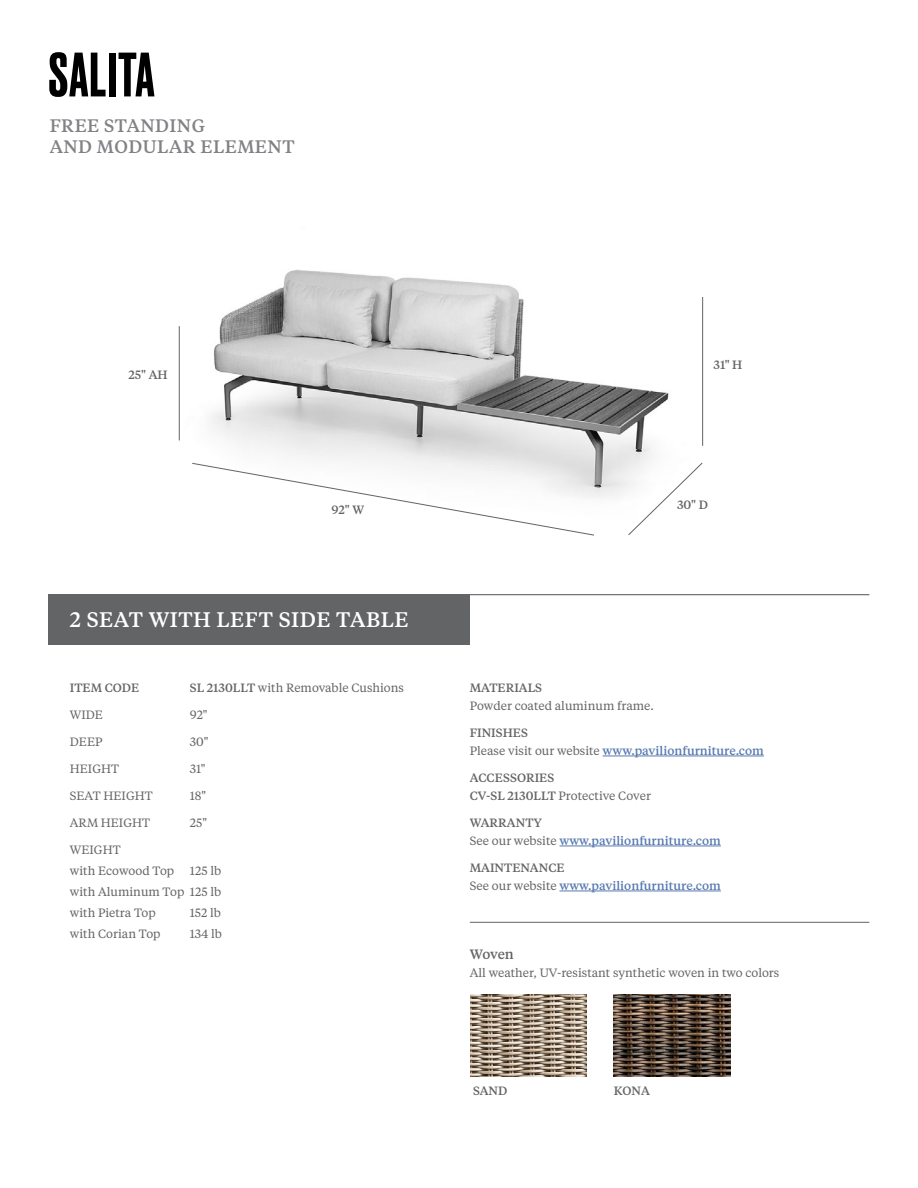
<style>
.page{position:relative;width:918px;height:1188px;background:#fff}
.page>*{position:absolute;margin:0;border:0;box-sizing:border-box;transform-origin:0 0}
.t1{font:500 58.95px "Druk";letter-spacing:.025em;color:#000}
.t2{font:500 21px "Tiempos Text";letter-spacing:.025em;color:#fff}
.t3{font:500 18px/21px "Tiempos Text";letter-spacing:.025em;color:#808285}
.t4{font:500 13.5px "Tiempos Text";letter-spacing:-.015em;color:#636466}
.t5{font:12px/21px "Tiempos Text";color:#636466}
.t6{font:500 12px/18px "Tiempos Text";color:#5879b0}
.t7{font:500 12px/18px "Tiempos Text";color:#636466}
.s1{font-weight:500}
.s2{color:#636466}
.s3{font-weight:400;color:#636466}
.s4{font-weight:400}
</style>
<div class="page">
<img style="left:178px;top:269px;width:526px;height:229px">
<div style="left:49px;top:594px;width:421px;height:51px;background:#636466"></div>
<hr style="left:49px;top:594px;width:820px;height:1px;background:#636466">
<hr style="left:603px;top:756px;width:161px;height:1px;background:#5879b0">
<hr style="left:559px;top:846px;width:162px;height:1px;background:#5879b0">
<hr style="left:559px;top:891px;width:162px;height:1px;background:#5879b0">
<hr style="left:470px;top:922px;width:399px;height:1px;background:#636466">
<img style="left:614px;top:995px;width:116px;height:81px">
<img style="left:471px;top:995px;width:116px;height:81px">
<hr style="left:179px;top:326px;width:1px;height:114px;background:#636466">
<hr style="left:702px;top:297px;width:1px;height:149px;background:#636466">
<svg style="left:627px;top:462px;width:76px;height:73px"></svg>
<svg style="left:191px;top:462px;width:404px;height:74px"></svg>
<h1 class="t1" style="left:49px;top:34px;width:107px">SALITA</h1>
<h3 class="t3" style="left:50px;top:114px;width:246px">FREE STANDING<br>AND MODULAR ELEMENT</h3>
<p class="t7" style="left:128px;top:365px;width:41px">25" AH</p>
<p class="t7" style="left:332px;top:500px;width:34px">92" W</p>
<h2 class="t2" style="left:70px;top:605px;width:340px">2 SEAT WITH LEFT SIDE TABLE</h2>
<p class="t7" style="left:70px;top:678px;width:71px">ITEM CODE</p>
<p class="t5" style="left:190px;top:676px;width:216px"><span class="s1">SL 2130LLT</span> with Removable Cushions</p>
<p class="t5" style="left:70px;top:703px;width:35px">WIDE</p>
<p class="t5" style="left:190px;top:703px;width:19px">92"</p>
<p class="t5" style="left:70px;top:730px;width:34px">DEEP</p>
<p class="t5" style="left:190px;top:730px;width:20px">30"</p>
<p class="t5" style="left:70px;top:757px;width:51px">HEIGHT</p>
<p class="t5" style="left:190px;top:757px;width:17px">31"</p>
<p class="t5" style="left:70px;top:784px;width:84px">SEAT HEIGHT</p>
<p class="t5" style="left:190px;top:784px;width:18px">18"</p>
<p class="t5" style="left:70px;top:811px;width:82px">ARM HEIGHT</p>
<p class="t5" style="left:190px;top:811px;width:19px">25"</p>
<p class="t5" style="left:70px;top:838px;width:106px">WEIGHT<br>with Ecowood Top</p>
<p class="t5" style="left:70px;top:859px;width:153px;text-align:justify;text-indent:120px">125 lb with Aluminum Top 125 lb with Pietra Top</p>
<p class="t5" style="left:190px;top:901px;width:32px">152 lb</p>
<p class="t5" style="left:70px;top:922px;width:92px">with Corian Top</p>
<p class="t5" style="left:190px;top:922px;width:34px">134 lb</p>
<p class="t7" style="left:714px;top:355px;width:30px">31" H</p>
<p class="t7" style="left:677px;top:495px;width:32px">30" D</p>
<p class="t7" style="left:470px;top:678px;width:74px">MATERIALS</p>
<p class="t5" style="left:470px;top:694px;width:186px">Powder coated aluminum frame.</p>
<p class="t6" style="left:470px;top:723px;width:296px"><span class="s2">FINISHES<br></span><span class="s3">Please visit our website</span> www.pavilionfurniture.com</p>
<p class="t7" style="left:470px;top:768px;width:183px">ACCESSORIES<br>CV-SL 2130LLT <span class="s4">Protective Cover</span></p>
<p class="t6" style="left:470px;top:813px;width:253px"><span class="s2">WARRANTY<br></span><span class="s3">See our website</span> www.pavilionfurniture.com</p>
<p class="t6" style="left:470px;top:858px;width:253px"><span class="s2">MAINTENANCE<br></span><span class="s3">See our website</span> www.pavilionfurniture.com</p>
<p class="t4" style="left:470px;top:945px;width:46px">Woven</p>
<p class="t5" style="left:470px;top:962px;width:311px">All weather, UV-resistant synthetic woven in two colors</p>
<p class="t7" style="left:473px;top:1082px;width:36px">SAND</p>
<p class="t7" style="left:614px;top:1082px;width:37px">KONA</p>
</div>
